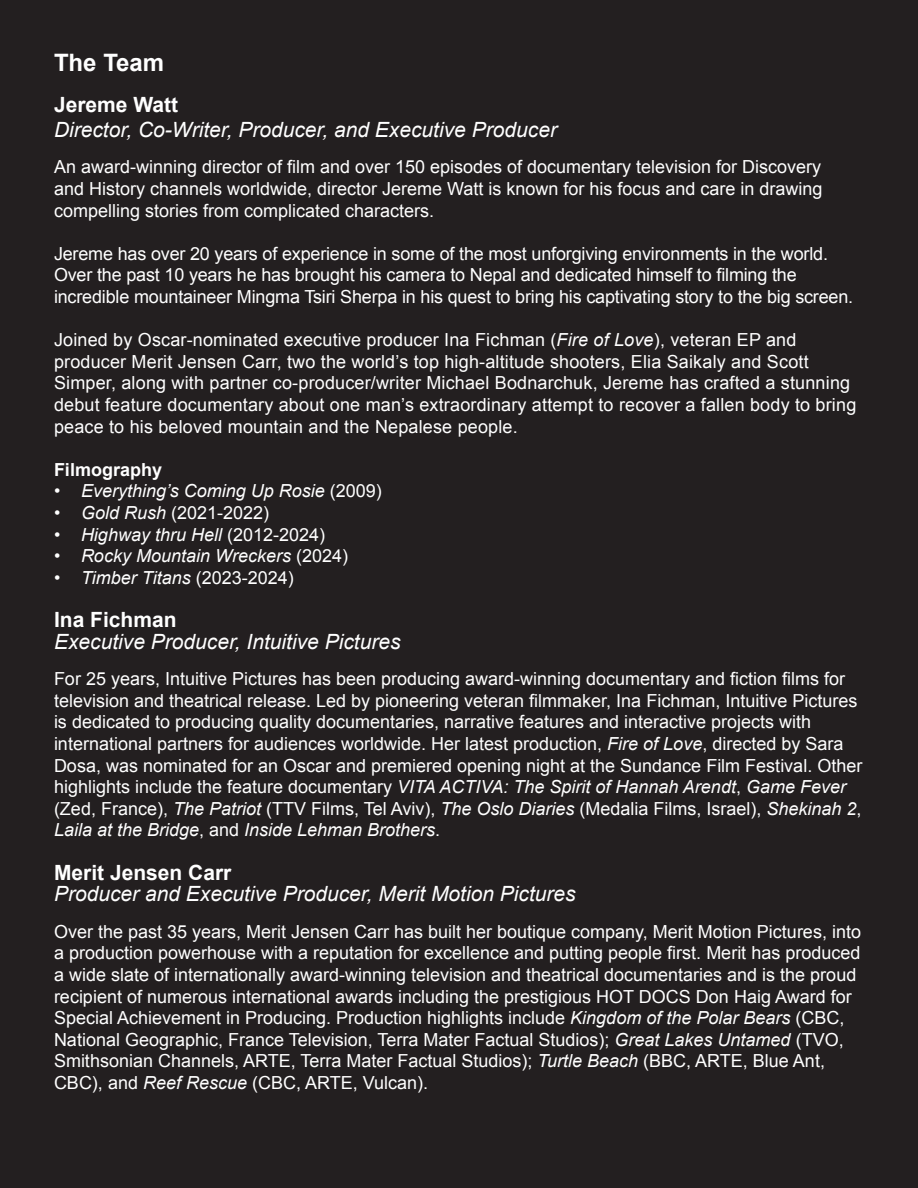
<style>
.page{position:relative;width:918px;height:1188px;background:#231f20}
.page>*{position:absolute;margin:0;border:0;box-sizing:border-box;transform-origin:0 0}
.t1{font:700 24px "Arial";color:#fff}
.t2{font:italic 21px "Arial";color:#fff}
.t3{font:700 21px "Arial";color:#fff}
.t4{font:18px/21.6px "Arial";color:#fff}
.t5{font:italic 18px "Arial";color:#fff}
.t6{font:700 18px "Arial";color:#fff}
.s1{font-style:italic}
.s2{font-style:normal}
</style>
<div class="page">
<h1 class="t1" style="left:54px;top:47px;width:112px">The Team</h1>
<p class="t3" style="left:54px;top:90px;width:126px">Jereme Watt</p>
<p class="t2" style="left:54px;top:116px;width:505px">Director, Co-Writer, Producer, and Executive Producer</p>
<p class="t4" style="left:54px;top:157px;width:770px;text-align:justify">An award-winning director of film and over 150 episodes of documentary television for Discovery and History channels worldwide, director Jereme Watt is known for his focus and care in drawing compelling stories from complicated characters.</p>
<p class="t4" style="left:54px;top:243px;width:801px">Jereme has over 20 years of experience in some of the most unforgiving environments in the world.<br>Over the past 10 years he has brought his camera to Nepal and dedicated himself to filming the incredible mountaineer Mingma Tsiri Sherpa in his quest to bring his captivating story to the big screen.</p>
<p class="t4" style="left:54px;top:329px;width:804px">Joined by Oscar-nominated executive producer Ina Fichman (<span class="s1">Fire of Love</span>), veteran EP and producer Merit Jensen Carr, two the world’s top high-altitude shooters, Elia Saikaly and Scott Simper, along with partner co-producer/writer Michael Bodnarchuk, Jereme has crafted a stunning debut feature documentary about one man’s extraordinary attempt to recover a fallen body to bring peace to his beloved mountain and the Nepalese people.</p>
<p class="t6" style="left:54px;top:458px;width:110px">Filmography</p>
<p class="t5" style="left:54px;top:480px;width:329px">• Everything’s Coming Up Rosie <span class="s2">(2009)</span></p>
<p class="t4" style="left:54px;top:502px;width:217px"><span class="s1">• Gold Rush</span> (2021-2022)</p>
<p class="t5" style="left:54px;top:523px;width:273px">• Highway thru Hell <span class="s2">(2012-2024)</span></p>
<p class="t5" style="left:54px;top:544px;width:296px">• Rocky Mountain Wreckers <span class="s2">(2024)</span></p>
<p class="t5" style="left:54px;top:566px;width:241px">• Timber Titans <span class="s2">(2023-2024)</span></p>
<p class="t3" style="left:54px;top:606px;width:124px">Ina Fichman</p>
<p class="t2" style="left:54px;top:628px;width:348px">Executive Producer, Intuitive Pictures</p>
<p class="t4" style="left:54px;top:668px;width:810px">For 25 years, Intuitive Pictures has been producing award-winning documentary and fiction films for television and theatrical release. Led by pioneering veteran filmmaker, Ina Fichman, Intuitive Pictures is dedicated to producing quality documentaries, narrative features and interactive projects with international partners for audiences worldwide. Her latest production, <span class="s1">Fire of Love</span>, directed by Sara Dosa, was nominated for an Oscar and premiered opening night at the Sundance Film Festival. Other highlights include the feature documentary <span class="s1">VITA ACTIVA: The Spirit of Hannah Arendt</span>, <span class="s1">Game Fever </span>(Zed, France), <span class="s1">The Patriot</span> (TTV Films, Tel Aviv), <span class="s1">The Oslo Diaries</span> (Medalia Films, Israel), <span class="s1">Shekinah 2</span>, <span class="s1">Laila at the Bridge</span>, and <span class="s1">Inside Lehman Brothers</span>.</p>
<p class="t3" style="left:54px;top:858px;width:179px">Merit Jensen Carr</p>
<p class="t2" style="left:54px;top:880px;width:523px">Producer and Executive Producer, Merit Motion Pictures</p>
<p class="t4" style="left:54px;top:921px;width:809px">Over the past 35 years, Merit Jensen Carr has built her boutique company, Merit Motion Pictures, into a production powerhouse with a reputation for excellence and putting people first. Merit has produced a wide slate of internationally award-winning television and theatrical documentaries and is the proud recipient of numerous international awards including the prestigious HOT DOCS Don Haig Award for Special Achievement in Producing. Production highlights include <span class="s1">Kingdom of the Polar Bears</span> (CBC, National Geographic, France Television, Terra Mater Factual Studios); <span class="s1">Great Lakes Untamed</span> (TVO, Smithsonian Channels, ARTE, Terra Mater Factual Studios); <span class="s1">Turtle Beach</span> (BBC, ARTE, Blue Ant, CBC), and <span class="s1">Reef Rescue</span> (CBC, ARTE, Vulcan).</p>
</div>
